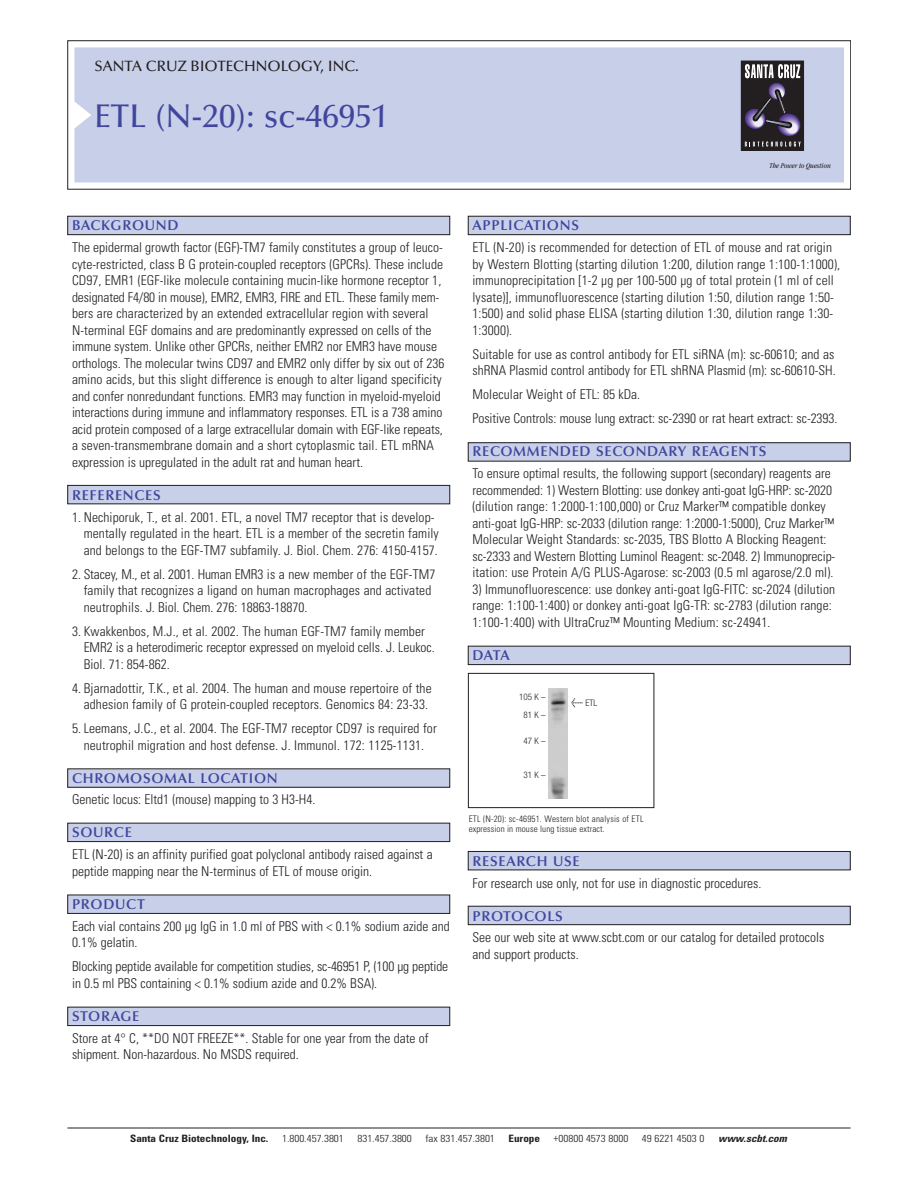
<style>
.page{position:relative;width:918px;height:1188px;background:#fff}
.page>*{position:absolute;margin:0;border:0;box-sizing:border-box;transform-origin:0 0}
.t1{font:500 33px "Optima";color:#41459c}
.t2{font:500 15px "Optima";color:#231f20}
.t3{font:600 14.25px "Optima";letter-spacing:.05em;color:#41459c}
.t4{font:300 condensed 13.5px/16.5px "Univers";color:#231f20}
.t5{font:300 condensed 10.2px "Univers";color:#231f20;scale:1.1 1}
.t6{font:700 condensed 10.2px "Univers";color:#231f20;scale:1.1 1}
.t7{font:italic 700 condensed 10.2px "Univers";color:#231f20;scale:1.1 1}
.t8{font:300 condensed 9px/10.5px "Univers";letter-spacing:.015em;color:#231f20}
.t9{font:300 condensed 9px/18.8px "Helvetica Neue";color:#231f20;text-align:center}
.t10{font:italic condensed 7.5px "Garamond";color:#231f20}
.s1{font-family:"Meta Plus";font-weight:400;font-stretch:normal;font-size:10.5px}
</style>
<div class="page">
<div style="left:74px;top:47px;width:770px;height:135px;background:#c7cfe9"></div>
<div style="left:741px;top:61px;width:62px;height:89px;background:#231f20"></div>
<div style="left:741px;top:61px;width:63px;height:90px;border:1px solid #231f20"></div>
<svg style="left:741px;top:64px;width:64px;height:83px"></svg>
<hr style="left:68px;top:1128px;width:782px;height:1px;background:#231f20">
<div style="left:68px;top:216px;width:382px;height:19px;background:#c7cfe9"></div>
<div style="left:68px;top:216px;width:382px;height:19px;border:1px solid #231f20"></div>
<div style="left:68px;top:485px;width:382px;height:19px;background:#c7cfe9"></div>
<div style="left:68px;top:485px;width:382px;height:19px;border:1px solid #231f20"></div>
<div style="left:68px;top:769px;width:382px;height:18px;background:#c7cfe9"></div>
<div style="left:68px;top:823px;width:382px;height:19px;background:#c7cfe9"></div>
<div style="left:68px;top:823px;width:382px;height:19px;border:1px solid #231f20"></div>
<div style="left:68px;top:895px;width:382px;height:18px;background:#c7cfe9"></div>
<div style="left:68px;top:895px;width:382px;height:19px;border:1px solid #231f20"></div>
<div style="left:68px;top:1007px;width:382px;height:19px;background:#c7cfe9"></div>
<div style="left:68px;top:1007px;width:382px;height:19px;border:1px solid #231f20"></div>
<div style="left:468px;top:216px;width:382px;height:19px;background:#c7cfe9"></div>
<div style="left:468px;top:216px;width:382px;height:19px;border:1px solid #231f20"></div>
<div style="left:468px;top:443px;width:382px;height:18px;background:#c7cfe9"></div>
<div style="left:468px;top:442px;width:382px;height:19px;border:1px solid #231f20"></div>
<div style="left:468px;top:646px;width:382px;height:19px;background:#c7cfe9"></div>
<div style="left:468px;top:646px;width:382px;height:19px;border:1px solid #231f20"></div>
<div style="left:468px;top:851px;width:382px;height:19px;background:#c7cfe9"></div>
<div style="left:468px;top:851px;width:382px;height:19px;border:1px solid #231f20"></div>
<div style="left:468px;top:906px;width:382px;height:19px;background:#c7cfe9"></div>
<div style="left:468px;top:906px;width:382px;height:19px;border:1px solid #231f20"></div>
<div style="left:468px;top:673px;width:186px;height:135px;border:1px solid #231f20"></div>
<img style="left:549px;top:688px;width:19px;height:111px">
<p class="t2" style="left:94px;top:60px;width:266px">SANTA CRUZ BIOTECHNOLOGY, INC.</p>
<h1 class="t1" style="left:94px;top:103px;width:295px">ETL (N-20): sc-46951</h1>
<p class="t10" style="left:769px;top:163px;width:63px">The Power to Question</p>
<p class="t3" style="left:72px;top:220px;width:108px">BACKGROUND</p>
<p class="t4" style="left:72px;top:241px;width:374px">The epidermal growth factor (EGF)-TM7 family constitutes a group of leuco&shy;cyte-restricted, class B G protein-coupled receptors (GPCRs). These include CD97, EMR1 (EGF-like molecule containing mucin-like hormone receptor 1, designated F4/80 in mouse), EMR2, EMR3, FIRE and ETL. These family mem&shy;bers are characterized by an extended extracellular region with several N-terminal EGF domains and are predominantly expressed on cells of the immune system. Unlike other GPCRs, neither EMR2 nor EMR3 have mouse orthologs. The molecular twins CD97 and EMR2 only differ by six out of 236 amino acids, but this slight difference is enough to alter ligand specificity and confer nonredundant functions. EMR3 may function in myeloid-myeloid interactions during immune and inflammatory responses. ETL is a 738 amino acid protein composed of a large extracellular domain with EGF-like repeats, a seven-transmembrane domain and a short cytoplasmic tail. ETL mRNA expression is upregulated in the adult rat and human heart.</p>
<p class="t3" style="left:72px;top:489px;width:90px">REFERENCES</p>
<p class="t4" style="left:84px;top:510px;width:357px;text-indent:-12px">1. Nechiporuk, T., et al. 2001. ETL, a novel TM7 receptor that is develop&shy;mentally regulated in the heart. ETL is a member of the secretin family and belongs to the EGF-TM7 subfamily. J. Biol. Chem. 276: 4150-4157.</p>
<p class="t4" style="left:84px;top:567px;width:353px;text-indent:-12px">2. Stacey, M., et al. 2001. Human EMR3 is a new member of the EGF-TM7 family that recognizes a ligand on human macrophages and activated neutrophils. J. Biol. Chem. 276: 18863-18870.</p>
<p class="t4" style="left:84px;top:624px;width:352px;text-indent:-12px">3. Kwakkenbos, M.J., et al. 2002. The human EGF-TM7 family member<br>EMR2 is a heterodimeric receptor expressed on myeloid cells. J. Leukoc.<br>Biol. 71: 854-862.</p>
<p class="t4" style="left:72px;top:681px;width:361px;text-align:right">4. Bjarnadottir, T.K., et al. 2004. The human and mouse repertoire of the adhesion family of G protein-coupled receptors. Genomics 84: 23-33.</p>
<p class="t4" style="left:72px;top:721px;width:366px;text-align:center">5. Leemans, J.C., et al. 2004. The EGF-TM7 receptor CD97 is required for neutrophil migration and host defense. J. Immunol. 172: 1125-1131.</p>
<p class="t3" style="left:72px;top:772px;width:207px">CHROMOSOMAL LOCATION</p>
<p class="t4" style="left:72px;top:793px;width:245px">Genetic locus: Eltd1 (mouse) mapping to 3 H3-H4.</p>
<p class="t3" style="left:72px;top:827px;width:61px">SOURCE</p>
<p class="t4" style="left:72px;top:848px;width:362px">ETL (N-20) is an affinity purified goat polyclonal antibody raised against a peptide mapping near the N-terminus of ETL of mouse origin.</p>
<p class="t3" style="left:72px;top:898px;width:74px">PRODUCT</p>
<p class="t4" style="left:72px;top:919px;width:379px">Each vial contains 200 µg IgG in 1.0 ml of PBS with &lt; 0.1% sodium azide and<br>0.1% gelatin.</p>
<p class="t4" style="left:72px;top:960px;width:378px">Blocking peptide available for competition studies, sc-46951 P, (100 µg peptide in 0.5 ml PBS containing &lt; 0.1% sodium azide and 0.2% BSA).</p>
<p class="t3" style="left:72px;top:1010px;width:69px">STORAGE</p>
<p class="t4" style="left:72px;top:1031px;width:358px">Store at 4° C, **DO NOT FREEZE**. Stable for one year from the date of shipment. Non-hazardous. No MSDS required.</p>
<p class="t3" style="left:473px;top:220px;width:108px">APPLICATIONS</p>
<p class="t4" style="left:473px;top:241px;width:369px">ETL (N-20) is recommended for detection of ETL of mouse and rat origin by Western Blotting (starting dilution 1:200, dilution range 1:100-1:1000), immunoprecipitation [1-2 µg per 100-500 µg of total protein (1 ml of cell lysate)], immunofluorescence (starting dilution 1:50, dilution range 1:50- 1:500) and solid phase ELISA (starting dilution 1:30, dilution range 1:30- 1:3000).</p>
<p class="t4" style="left:473px;top:347px;width:365px">Suitable for use as control antibody for ETL siRNA (m): sc-60610; and as shRNA Plasmid control antibody for ETL shRNA Plasmid (m): sc-60610-SH.</p>
<p class="t4" style="left:473px;top:384px;width:366px;line-height:24px">Molecular Weight of ETL: 85 kDa.<br>Positive Controls: mouse lung extract: sc-2390 or rat heart extract: sc-2393.</p>
<p class="t3" style="left:473px;top:445px;width:295px">RECOMMENDED SECONDARY REAGENTS</p>
<p class="t4" style="left:473px;top:466px;width:364px">To ensure optimal results, the following support (secondary) reagents are recommended: 1) Western Blotting: use donkey anti-goat IgG-HRP: sc-2020 (dilution range: 1:2000-1:100,000) or Cruz Marker™ compatible donkey anti-goat IgG-HRP: sc-2033 (dilution range: 1:2000-1:5000), Cruz Marker™ Molecular Weight Standards: sc-2035, TBS Blotto A Blocking Reagent: sc-2333 and Western Blotting Luminol Reagent: sc-2048. 2) Immunoprecip&shy;itation: use Protein A/G PLUS-Agarose: sc-2003 (0.5 ml agarose/2.0 ml).</p>
<p class="t4" style="left:473px;top:582px;width:364px">3) Immunofluorescence: use donkey anti-goat IgG-FITC: sc-2024 (dilution range: 1:100-1:400) or donkey anti-goat IgG-TR: sc-2783 (dilution range:<br>1:100-1:400) with UltraCruz™ Mounting Medium: sc-24941.</p>
<p class="t3" style="left:473px;top:649px;width:39px">DATA</p>
<p class="t9" style="left:519px;top:688px;width:28px">105 K –<br>81 K –</p>
<p class="t9" style="left:523px;top:732px;width:24px">47 K –</p>
<p class="t9" style="left:523px;top:767px;width:24px">31 K –</p>
<p class="t9" style="left:571px;top:694px;width:28px"><span class="s1">&lt;</span> ETL</p>
<p class="t8" style="left:469px;top:814px;width:176px">ETL (N-20): sc-46951. Western blot analysis of ETL expression in mouse lung tissue extract.</p>
<p class="t3" style="left:473px;top:855px;width:109px">RESEARCH USE</p>
<p class="t4" style="left:473px;top:876px;width:290px">For research use only, not for use in diagnostic procedures.</p>
<p class="t3" style="left:473px;top:910px;width:92px">PROTOCOLS</p>
<p class="t4" style="left:473px;top:931px;width:353px">See our web site at www.scbt.com or our catalog for detailed protocols and support products.</p>
<p class="t6" style="left:130px;top:1135px;width:127px">Santa Cruz Biotechnology, Inc.</p>
<p class="t5" style="left:282px;top:1135px;width:58px">1.800.457.3801</p>
<p class="t5" style="left:357px;top:1135px;width:51px">831.457.3800</p>
<p class="t5" style="left:425px;top:1135px;width:65px">fax 831.457.3801</p>
<p class="t6" style="left:508px;top:1135px;width:30px">Europe</p>
<p class="t5" style="left:554px;top:1135px;width:69px">+00800 4573 8000</p>
<p class="t5" style="left:642px;top:1135px;width:58px">49 6221 4503 0</p>
<p class="t7" style="left:718px;top:1135px;width:66px">www.scbt.com</p>
</div>
